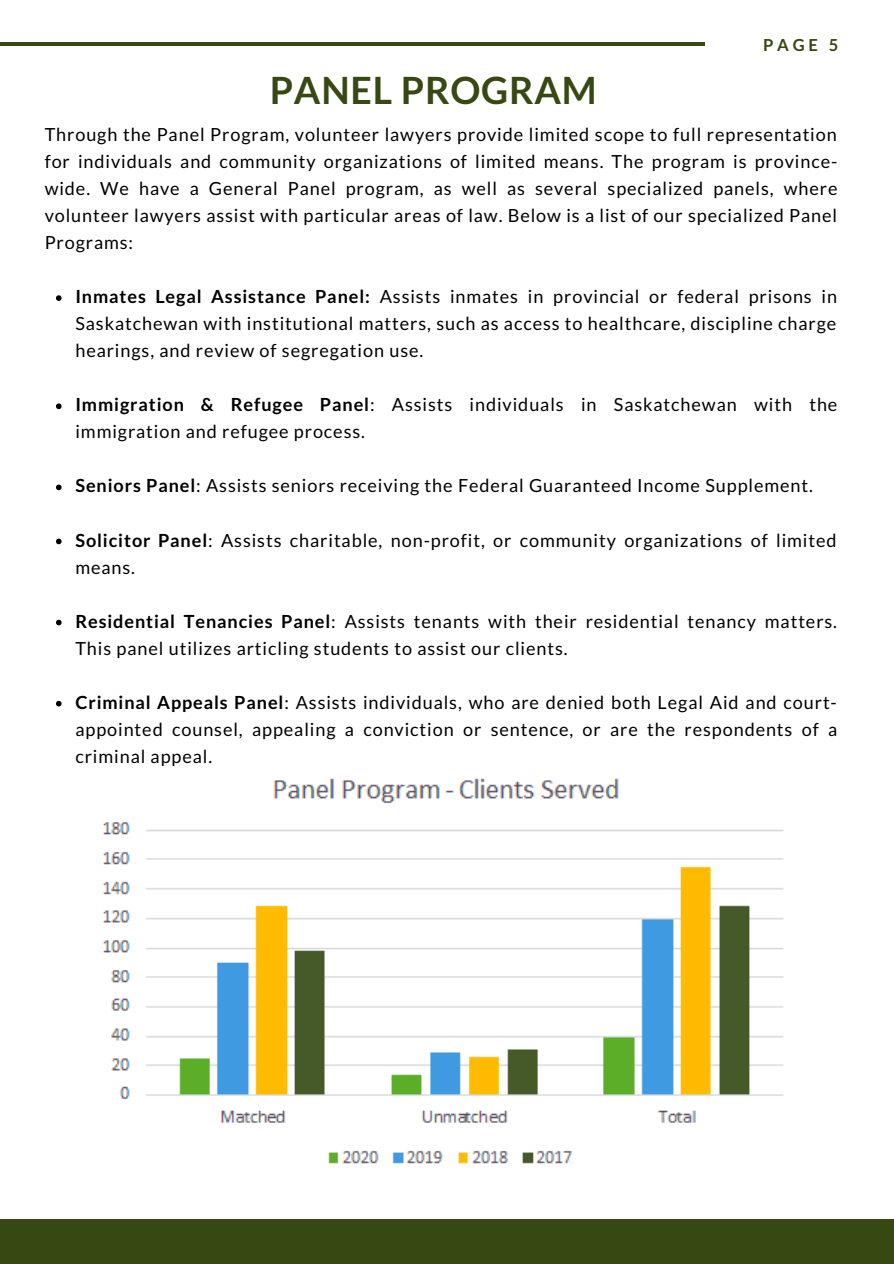
<style>
.page{position:relative;width:894px;height:1264px;background:#fff}
.page>*{position:absolute;margin:0;border:0;box-sizing:border-box;transform-origin:0 0}
.t1{font:700 37.5px "Lato";letter-spacing:.02em;color:#374812}
.t2{font:18px/27px "Lato";letter-spacing:.05em;color:#000;text-align:justify}
.t3{font:700 16.5px "Lato";color:#374812}
.s1{font-weight:700}
</style>
<div class="page">
<div style="left:0;top:1219px;width:893px;height:44px;background:#374812"></div>
<hr style="left:0;top:42px;width:704px;height:3px;background:#374812">
<svg style="left:56px;top:295px;width:6px;height:6px"></svg>
<svg style="left:56px;top:403px;width:6px;height:6px"></svg>
<svg style="left:56px;top:484px;width:6px;height:6px"></svg>
<svg style="left:56px;top:538px;width:6px;height:6px"></svg>
<svg style="left:56px;top:619px;width:6px;height:6px"></svg>
<svg style="left:56px;top:701px;width:6px;height:5px"></svg>
<img style="left:103px;top:778px;width:681px;height:386px">
<p class="t1" style="left:270px;top:67px;width:328px">PANEL PROGRAM</p>
<p class="t3" style="left:762px;top:35px;width:77px">PAGE 5</p>
<p class="t2" style="left:45px;top:120px;width:794px">Through the Panel Program, volunteer lawyers provide limited scope to full representation for individuals and community organizations of limited means. The program is province&shy;wide. We have a General Panel program, as well as several specialized panels, where volunteer lawyers assist with particular areas of law. Below is a list of our specialized Panel Programs:</p>
<p class="t2" style="left:75px;top:283px;width:763px"><span class="s1">Inmates Legal Assistance Panel:</span> Assists inmates in provincial or federal prisons in Saskatchewan with institutional matters, such as access to healthcare, discipline charge hearings, and review of segregation use.</p>
<p class="t2" style="left:75px;top:391px;width:763px"><span class="s1">Immigration &amp; Refugee Panel</span>: Assists individuals in Saskatchewan with the immigration and refugee process.</p>
<p class="t2" style="left:75px;top:472px;width:738px"><span class="s1">Seniors Panel</span>: Assists seniors receiving the Federal Guaranteed Income Supplement.</p>
<p class="t2" style="left:75px;top:526px;width:762px"><span class="s1">Solicitor Panel</span>: Assists charitable, non-profit, or community organizations of limited means.</p>
<p class="t2" style="left:75px;top:607px;width:763px"><span class="s1">Residential Tenancies Panel</span>: Assists tenants with their residential tenancy matters.<br>This panel utilizes articling students to assist our clients.</p>
<p class="t2" style="left:75px;top:688px;width:763px"><span class="s1">Criminal Appeals Panel</span>: Assists individuals, who are denied both Legal Aid and court&shy;appointed counsel, appealing a conviction or sentence, or are the respondents of a criminal appeal.</p>
</div>
